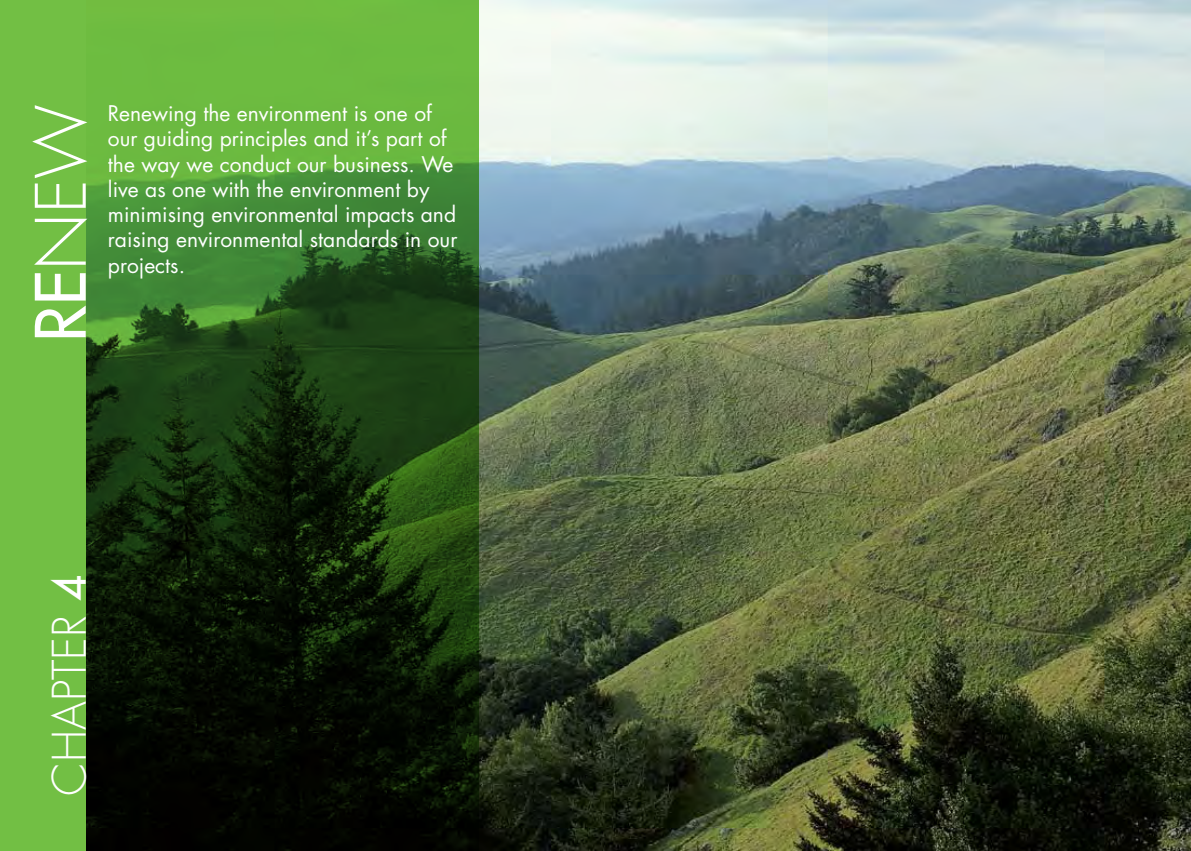
<style>
.page{position:relative;width:1191px;height:851px;background:#fff}
.page>*{position:absolute;margin:0;border:0;box-sizing:border-box;transform-origin:0 0}
.t1{font:300 67.5px "Futura Std";color:#fff}
.t2{font:300 45px "Futura Std";color:#fff}
.t3{font:21px/25.2px "Futura Std";color:#fff}
.s1{font-weight:500}
</style>
<div class="page">
<img style="left:478px;top:0;width:713px;height:850px">
<svg style="left:85px;top:0;width:393px;height:850px;background:#2a501b"></svg>
<div style="left:0;top:0;width:85px;height:850px;background:#72bf44"></div>
<h1 class="t1" style="left:20px;top:342px;width:239px;rotate:-90deg"><span class="s1">RE</span>NEW</h1>
<p class="t3" style="left:108px;top:101px;width:351px">Renewing the environment is one of our guiding principles and it’s part of the way we conduct our business. We live as one with the environment by minimising environmental impacts and raising environmental standards in our projects.</p>
<h2 class="t2" style="left:42px;top:795px;width:222px;rotate:-90deg">CHAPTER <span class="s1">4</span></h2>
</div>
